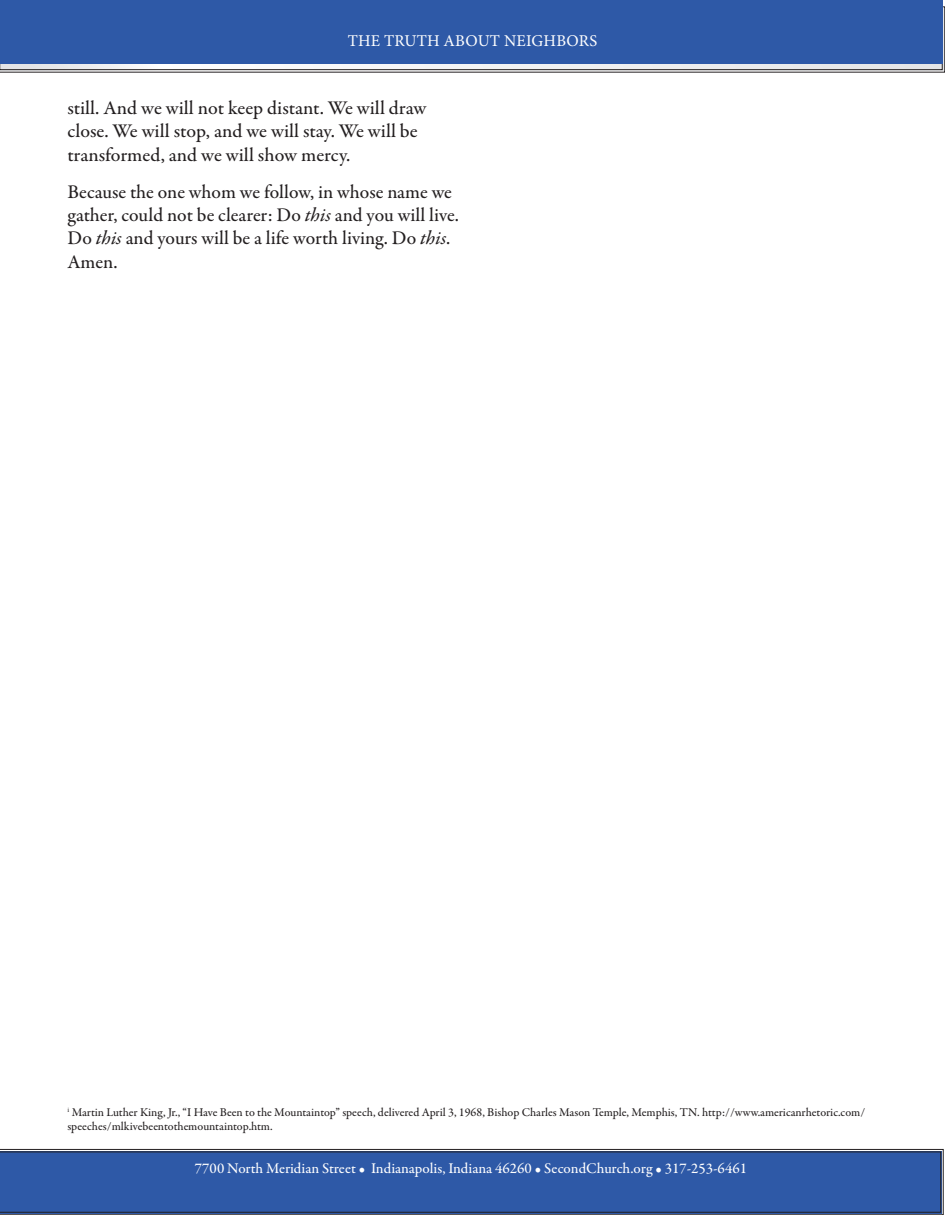
<style>
.page{position:relative;width:945px;height:1215px;background:#fff}
.page>*{position:absolute;margin:0;border:0;box-sizing:border-box;transform-origin:0 0}
.LIT_rack_body{font:500 19.5px/23.4px "Garamond Premr Pro";color:#231f20}
.t1{font:16.5px "Minion Pro";letter-spacing:.01em;color:#fff}
.t2{font:500 15px "Garamond Premr Pro";color:#fff}
.LIT_rack_body-2{font:500 12px/14.4px "Garamond Premr Pro";color:#231f20}
.s1{font-family:"Garamond Premr Pro Med It";font-weight:400}
</style>
<div class="page">
<svg style="left:0;top:1149px;width:944px;height:66px"></svg>
<div style="left:0;top:1152px;width:941px;height:61px;background:#2e59a7"></div>
<svg style="left:0;top:6px;width:945px;height:67px"></svg>
<div style="left:0;top:9px;width:943px;height:61px;border:1px solid #231f20"></div>
<div style="left:0;top:0;width:944px;height:63px;background:#2e59a7"></div>
<p class="t1" style="left:348px;top:29px;width:251px">THE TRUTH ABOUT NEIGHBORS</p>
<p class="LIT_rack_body" style="left:68px;top:96px;width:361px">still. And we will not keep distant. We will draw close. We will stop, and we will stay. We will be transformed, and we will show mercy.</p>
<p class="LIT_rack_body" style="left:68px;top:180px;width:393px">Because the one whom we follow, in whose name we gather, could not be clearer: Do <span class="s1">this</span> and you will live.<br>Do <span class="s1">this</span> and yours will be a life worth living. Do <span class="s1">this</span>.<br>Amen.</p>
<p class="LIT_rack_body-2" style="left:68px;top:1105px;width:799px"><sup>i</sup> Martin Luther King, Jr., “I Have Been to the Mountaintop” speech, delivered April 3, 1968, Bishop Charles Mason Temple, Memphis, TN. http://www.americanrhetoric.com/ speeches/mlkivebeentothemountaintop.htm.</p>
<p class="t2" style="left:195px;top:1159px;width:554px">7700 North Meridian Street • Indianapolis, Indiana 46260 • SecondChurch.org • 317-253-6461</p>
</div>
